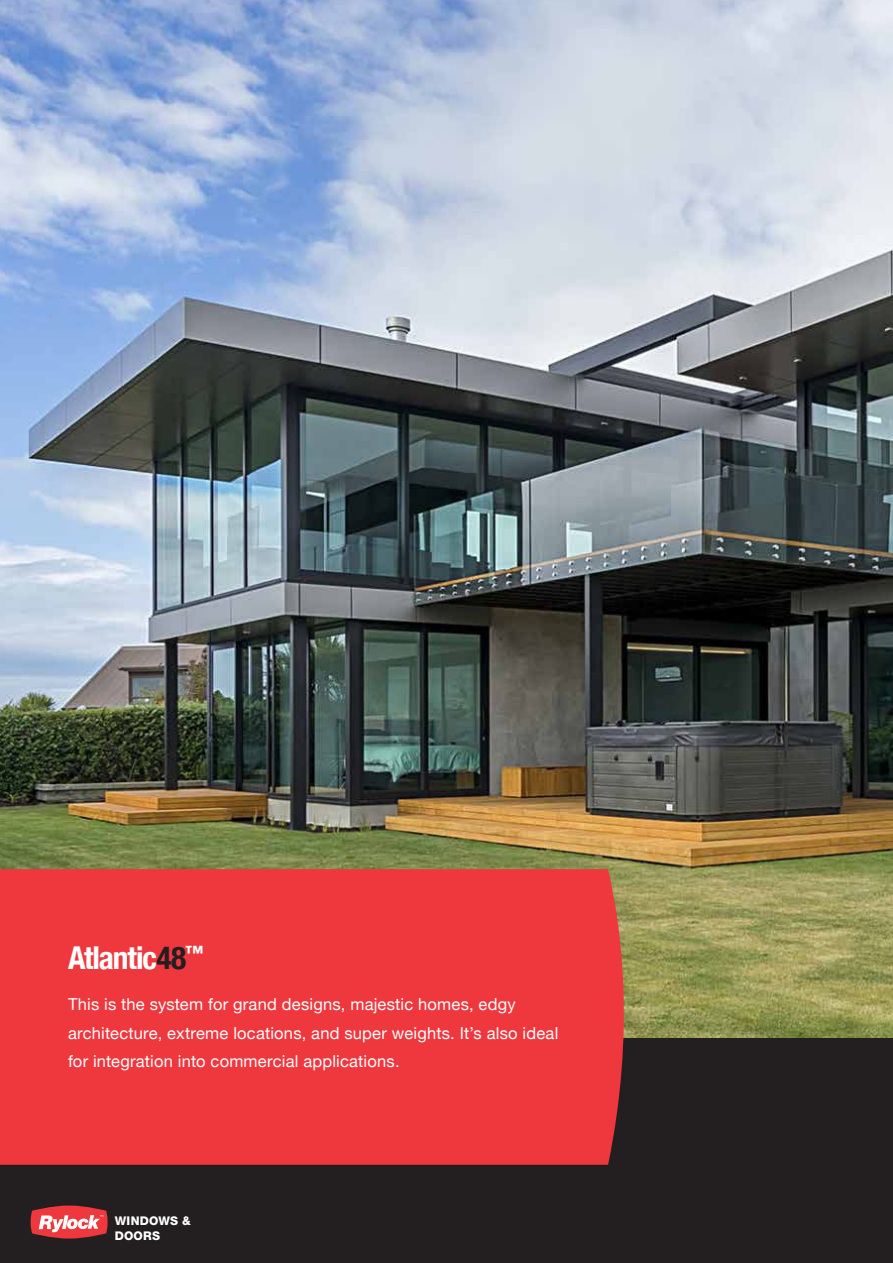
<style>
.page{position:relative;width:893px;height:1263px;background:#fff}
.page>*{position:absolute;margin:0;border:0;box-sizing:border-box;transform-origin:0 0}
.t1{font:700 condensed 31.5px "Helvetica Neue";letter-spacing:-.03em;color:#fff}
.t2{font:16.5px/28.5px "Helvetica Neue";letter-spacing:.015em;color:#fff}
.t3{font:800 12px/14.4px "Helvetica Neue";letter-spacing:.02em;color:#fff}
.s1{color:#231f20}
</style>
<div class="page">
<div style="left:0;top:774px;width:893px;height:489px;background:#231f20"></div>
<img style="left:0;top:0;width:893px;height:1037px">
<div style="left:0;top:869px;width:636px;height:296px;background:#ef373e"></div>
<svg style="left:31px;top:1205px;width:77px;height:33px;background:#d65a5f"></svg>
<h1 class="t1" style="left:68px;top:932px;width:137px">Atlantic<span class="s1">48</span><sup>™</sup></h1>
<p class="t2" style="left:68px;top:991px;width:492px">This is the system for grand designs, majestic homes, edgy architecture, extreme locations, and super weights. It’s also ideal for integration into commercial applications.</p>
<p class="t3" style="left:115px;top:1214px;width:77px">WINDOWS &amp;<br>DOORS</p>
</div>
